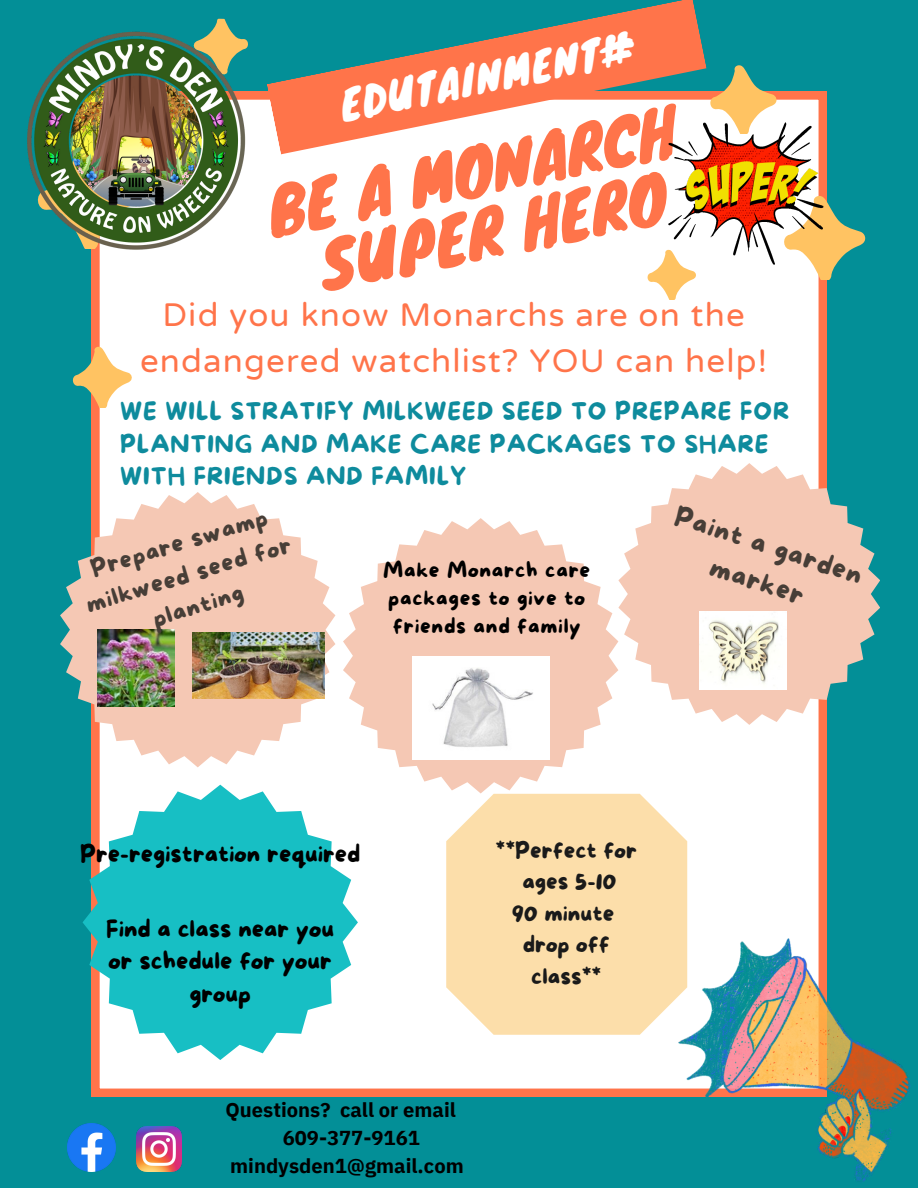
<style>
.page{position:relative;width:918px;height:1188px;background:#038f97}
.page>*{position:absolute;margin:0;border:0;box-sizing:border-box;transform-origin:0 0}
.t1{font:63px/62.8px "Knewave";color:#ff744a;text-align:center}
.t2{font:40.2px "Knewave";color:#fff}
.t3{font:33px/46.2px "Varela Round";letter-spacing:.035em;color:#ff744a;text-align:center}
.t4{font:27px/37px "More Sugar";color:#473e37;text-align:center}
.t5{font:24px/32.7px "More Sugar";letter-spacing:.035em;color:#0e8b9d}
.t6{font:24px/32.7px "More Sugar";color:#000;text-align:center}
.t7{font:24px/32.7px "More Sugar";color:#473e37;text-align:center}
.t8{font:22.5px/31.5px "More Sugar";color:#1a1a1a;text-align:center}
.t9{font:20.85px/28.2px "More Sugar";letter-spacing:.035em;color:#000}
.t10{font:700 20.1px "IBM Plex Sans";color:#000}
</style>
<div class="page">
<div style="left:92px;top:92px;width:734px;height:1004px;background:#fff"></div>
<img style="left:678px;top:938px;width:232px;height:244px">
<svg style="left:72px;top:344px;width:64px;height:63px"></svg>
<svg style="left:781px;top:209px;width:85px;height:71px"></svg>
<svg style="left:708px;top:65px;width:73px;height:44px"></svg>
<svg style="left:646px;top:248px;width:54px;height:52px;background:#ffeccd"></svg>
<svg style="left:286px;top:0;width:421px;height:154px"></svg>
<img style="left:27px;top:18px;width:259px;height:272px">
<img style="left:658px;top:109px;width:173px;height:170px">
<svg style="left:60px;top:492px;width:275px;height:275px;background:#deccbf"></svg>
<img style="left:98px;top:630px;width:76px;height:76px">
<svg style="left:618px;top:463px;width:262px;height:262px;background:#dacabd"></svg>
<svg style="left:343px;top:518px;width:275px;height:275px;background:#f8dacc"></svg>
<img style="left:68px;top:1124px;width:48px;height:48px">
<img style="left:136px;top:1127px;width:45px;height:45px">
<img style="left:193px;top:633px;width:131px;height:66px">
<img style="left:699px;top:611px;width:88px;height:79px">
<img style="left:412px;top:657px;width:137px;height:102px">
<svg style="left:83px;top:785px;width:275px;height:275px;background:#54cbce"></svg>
<svg style="left:446px;top:794px;width:241px;height:241px;background:#fce0b0"></svg>
<h2 class="t2" style="left:334px;top:73px;width:300px;rotate:-11deg">EDUTAINMENT#</h2>
<h1 class="t1" style="left:262px;top:182px;width:415px;rotate:-12deg">BE A MONARCH<br>SUPER HERO</h1>
<h3 class="t3" style="left:140px;top:292px;width:628px">Did you know Monarchs are on the endangered watchlist? YOU can help!</h3>
<p class="t5" style="left:120px;top:396px;width:671px">WE WILL STRATIFY MILKWEED SEED TO PREPARE FOR<br>PLANTING AND MAKE CARE PACKAGES TO SHARE<br>WITH FRIENDS AND FAMILY</p>
<p class="t4" style="left:681px;top:499px;width:197px;rotate:18deg">Paint a garden marker</p>
<p class="t7" style="left:73px;top:560px;width:215px;rotate:-17deg">Prepare swamp milkweed seed for planting</p>
<p class="t9" style="left:383px;top:557px;width:209px">Make Monarch care packages to give to friends and family</p>
<p class="t6" style="left:80px;top:839px;width:282px">Pre-registration required</p>
<p class="t8" style="left:496px;top:836px;width:143px">**Perfect for ages 5-10<br>90 minute drop off class**</p>
<p class="t6" style="left:106px;top:914px;width:230px">Find a class near you or schedule for your group</p>
<p class="t10" style="left:225px;top:1096px;width:232px">Questions? call or email</p>
<p class="t10" style="left:283px;top:1124px;width:139px">609-377-9161</p>
<p class="t10" style="left:230px;top:1153px;width:235px">mindysden1@gmail.com</p>
</div>
